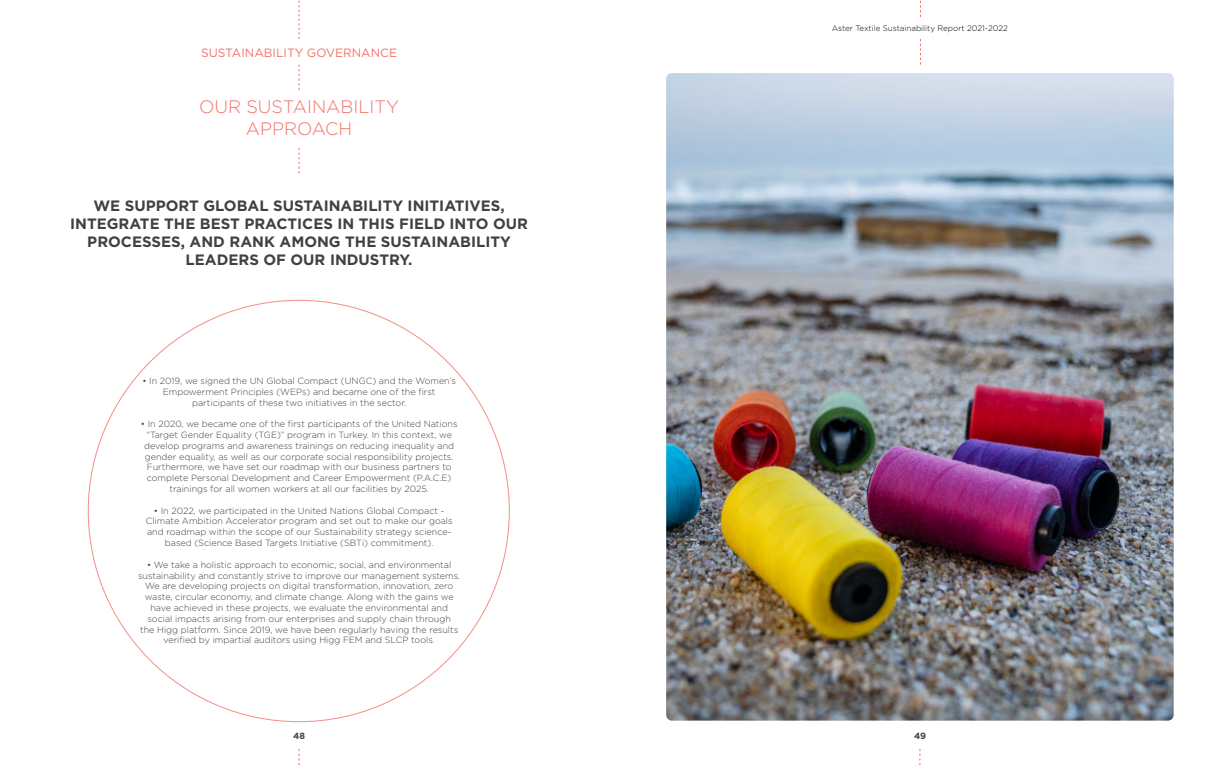
<style>
.page{position:relative;width:1219px;height:766px;background:#fff}
.page>*{position:absolute;margin:0;border:0;box-sizing:border-box;transform-origin:0 0}
.t1{font:300 18px/21.6px "Gotham";color:#f37169;text-align:center}
.t2{font:700 15px/18px "Gotham";color:#414042;text-align:center}
.t3{font:12px "Gotham";color:#f37169}
.t4{font:300 9px/10.8px "Gotham";color:#414042;text-align:center}
.t5{font:700 9px "Gotham";color:#414042}
.t6{font:300 8px "Gotham";color:#000}
</style>
<div class="page">
<svg style="left:920px;top:0;width:1px;height:17px"></svg>
<svg style="left:920px;top:39px;width:1px;height:26px"></svg>
<svg style="left:299px;top:0;width:1px;height:39px"></svg>
<svg style="left:299px;top:65px;width:1px;height:25px"></svg>
<svg style="left:299px;top:148px;width:1px;height:25px"></svg>
<img style="left:666px;top:73px;width:508px;height:647px">
<h3 class="t3" style="left:201px;top:45px;width:198px">SUSTAINABILITY GOVERNANCE</h3>
<h1 class="t1" style="left:199px;top:95px;width:202px">OUR SUSTAINABILITY<br>APPROACH</h1>
<h2 class="t2" style="left:70px;top:196px;width:459px">WE SUPPORT GLOBAL SUSTAINABILITY INITIATIVES, INTEGRATE THE BEST PRACTICES IN THIS FIELD INTO OUR PROCESSES, AND RANK AMONG THE SUSTAINABILITY LEADERS OF OUR INDUSTRY.</h2>
<p class="t4" style="left:142px;top:375px;width:315px">• In 2019, we signed the UN Global Compact (UNGC) and the Women’s<br>Empowerment Principles (WEPs) and became one of the first participants of these two initiatives in the sector.</p>
<p class="t4" style="left:141px;top:418px;width:318px">• In 2020, we became one of the first participants of the United Nations “Target Gender Equality (TGE)” program in Turkey. In this context, we develop programs and awareness trainings on reducing inequality and gender equality, as well as our corporate social responsibility projects.<br>Furthermore, we have set our roadmap with our business partners to complete Personal Development and Career Empowerment (P.A.C.E) trainings for all women workers at all our facilities by 2025.</p>
<p class="t4" style="left:146px;top:504px;width:308px">• In 2022, we participated in the United Nations Global Compact - Climate Ambition Accelerator program and set out to make our goals and roadmap within the scope of our Sustainability strategy science&shy;based (Science Based Targets Initiative (SBTi) commitment).</p>
<p class="t4" style="left:138px;top:558px;width:324px">• We take a holistic approach to economic, social, and environmental sustainability and constantly strive to improve our management systems.<br>We are developing projects on digital transformation, innovation, zero waste, circular economy, and climate change. Along with the gains we have achieved in these projects, we evaluate the environmental and social impacts arising from our enterprises and supply chain through<br>the Higg platform. Since 2019, we have been regularly having the results verified by impartial auditors using Higg FEM and SLCP tools.</p>
<p class="t6" style="left:832px;top:23px;width:177px">Aster Textile Sustainability Report 2021-2022</p>
<p class="t5" style="left:293px;top:729px;width:13px">48</p>
<p class="t5" style="left:914px;top:729px;width:14px">49</p>
</div>
